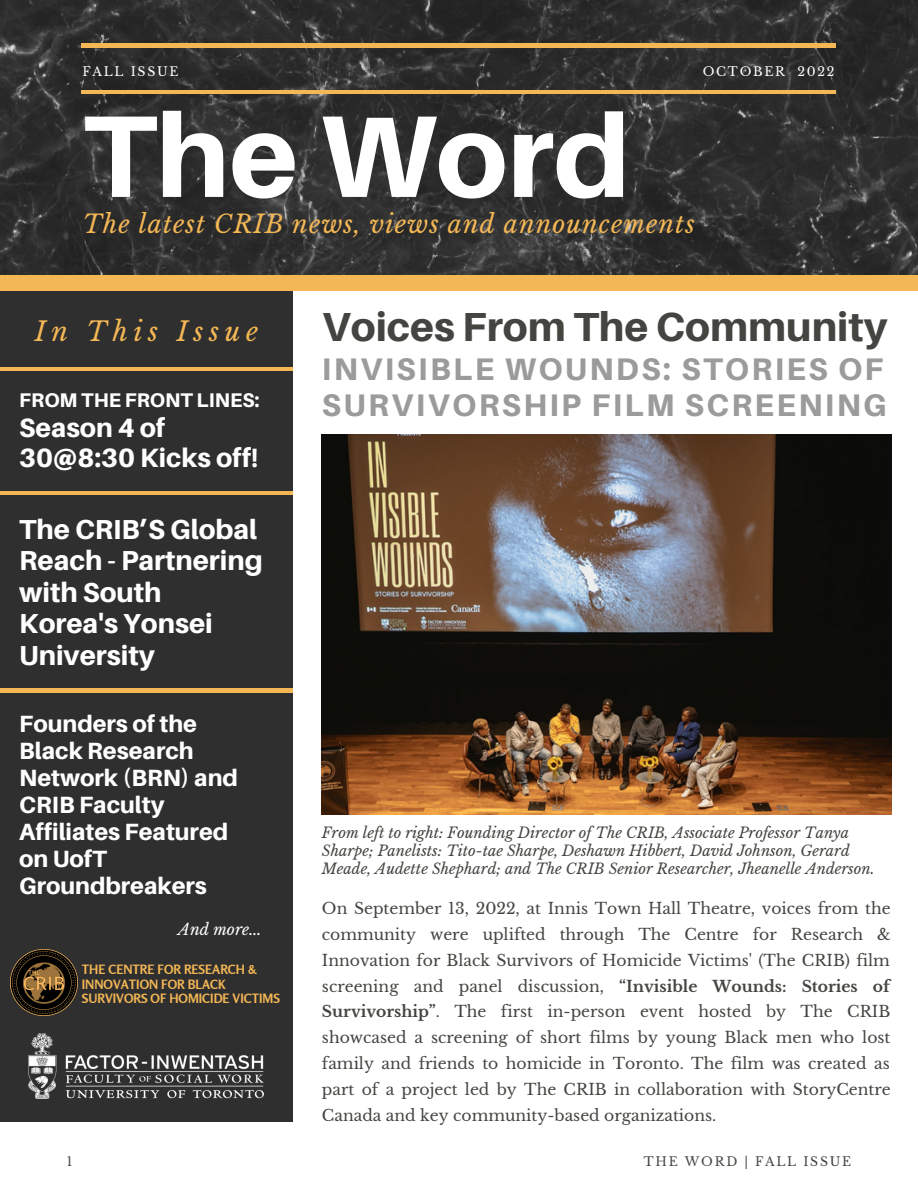
<style>
.page{position:relative;width:918px;height:1188px;background:#fff}
.page>*{position:absolute;margin:0;border:0;box-sizing:border-box;transform-origin:0 0}
.t1{font:800 116.4px "Aileron";color:#fff}
.t2{font:800 40.65px "Aileron";color:#444440}
.t3{font:800 31.2px/36px "Aileron";letter-spacing:.075em;color:#9b9b9b}
.t4{font:800 27.45px/31.5px "Aileron";color:#fff}
.t5{font:800 26.55px/30.3px "Aileron";color:#fff}
.t6{font:italic 26.4px "Libre Baskerville";letter-spacing:.215em;color:#f4b755}
.t7{font:italic 24.9px "Libre Baskerville";letter-spacing:.045em;color:#f4b755}
.t8{font:800 23.55px/27px "Aileron";color:#fff}
.t9{font:800 19.8px "Aileron";color:#fff}
.t10{font:15.6px/25.8px "Libre Baskerville";color:#444440;text-align:justify}
.t11{font:italic 15.6px "Libre Baskerville";color:#fff}
.t12{font:italic 14.7px/18px "Libre Baskerville";color:#444440}
.t13{font:700 12.75px/15px "Rosario";color:#f4b755}
.t14{font:12.45px "Libre Baskerville";letter-spacing:.14em;color:#fff}
.t15{font:12.45px "Libre Baskerville";letter-spacing:.14em;color:#444440}
.s1{font-weight:700}
</style>
<div class="page">
<div style="left:0;top:291px;width:292px;height:830px;background:#2f2f2f"></div>
<hr style="left:0;top:491px;width:293px;height:4px;background:#f4b755">
<hr style="left:0;top:689px;width:293px;height:3px;background:#f4b755">
<hr style="left:0;top:368px;width:293px;height:3px;background:#f4b755">
<img style="left:0;top:0;width:918px;height:275px">
<hr style="left:81px;top:90px;width:755px;height:4px;background:#f4b755">
<hr style="left:81px;top:44px;width:755px;height:3px;background:#f4b755">
<div style="left:0;top:275px;width:918px;height:16px;background:#f4b755"></div>
<img style="left:29px;top:1034px;width:235px;height:65px">
<img style="left:11px;top:949px;width:66px;height:66px">
<img style="left:322px;top:435px;width:569px;height:379px">
<p class="t14" style="left:82px;top:64px;width:98px">FALL ISSUE</p>
<p class="t14" style="left:703px;top:64px;width:133px">OCTOBER 2022</p>
<h1 class="t1" style="left:83px;top:84px;width:549px">The Word</h1>
<h3 class="t7" style="left:83px;top:209px;width:614px">The latest CRIB news, views and announcements</h3>
<h3 class="t6" style="left:35px;top:315px;width:225px">In This Issue</h3>
<p class="t9" style="left:19px;top:388px;width:242px">FROM THE FRONT LINES:</p>
<h3 class="t5" style="left:19px;top:412px;width:241px">Season 4 of<br>30@8:30 Kicks off!</h3>
<h3 class="t4" style="left:19px;top:513px;width:245px">The CRIB’S Global<br>Reach - Partnering with South<br>Korea's Yonsei<br>University</h3>
<h3 class="t8" style="left:19px;top:710px;width:220px">Founders of the<br>Black Research<br>Network (BRN) and<br>CRIB Faculty<br>Affiliates Featured on UofT<br>Groundbreakers</h3>
<p class="t11" style="left:178px;top:919px;width:85px">And more...</p>
<p class="t13" style="left:82px;top:961px;width:200px">THE CENTRE FOR RESEARCH &amp;<br>INNOVATION FOR BLACK<br>SURVIVORS OF HOMICIDE VICTIMS</p>
<h2 class="t2" style="left:322px;top:302px;width:567px">Voices From The Community</h2>
<h3 class="t3" style="left:322px;top:351px;width:566px">INVISIBLE WOUNDS: STORIES OF<br>SURVIVORSHIP FILM SCREENING</h3>
<p class="t12" style="left:322px;top:824px;width:554px">From left to right: Founding Director of The CRIB, Associate Professor Tanya<br>Sharpe; Panelists: Tito-tae Sharpe, Deshawn Hibbert, David Johnson, Gerard<br>Meade, Audette Shephard; and The CRIB Senior Researcher, Jheanelle Anderson.</p>
<p class="t10" style="left:322px;top:896px;width:570px">On September 13, 2022, at Innis Town Hall Theatre, voices from the community were uplifted through The Centre for Research &amp; Innovation for Black Survivors of Homicide Victims' (The CRIB) film screening and panel discussion, <span class="s1">“Invisible Wounds: Stories of Survivorship”</span>. The first in-person event hosted by The CRIB showcased a screening of short films by young Black men who lost family and friends to homicide in Toronto. The film was created as part of a project led by The CRIB in collaboration with StoryCentre Canada and key community-based organizations.</p>
<p class="t15" style="left:67px;top:1154px;width:7px">1</p>
<p class="t15" style="left:644px;top:1154px;width:209px">THE WORD | FALL ISSUE</p>
</div>
